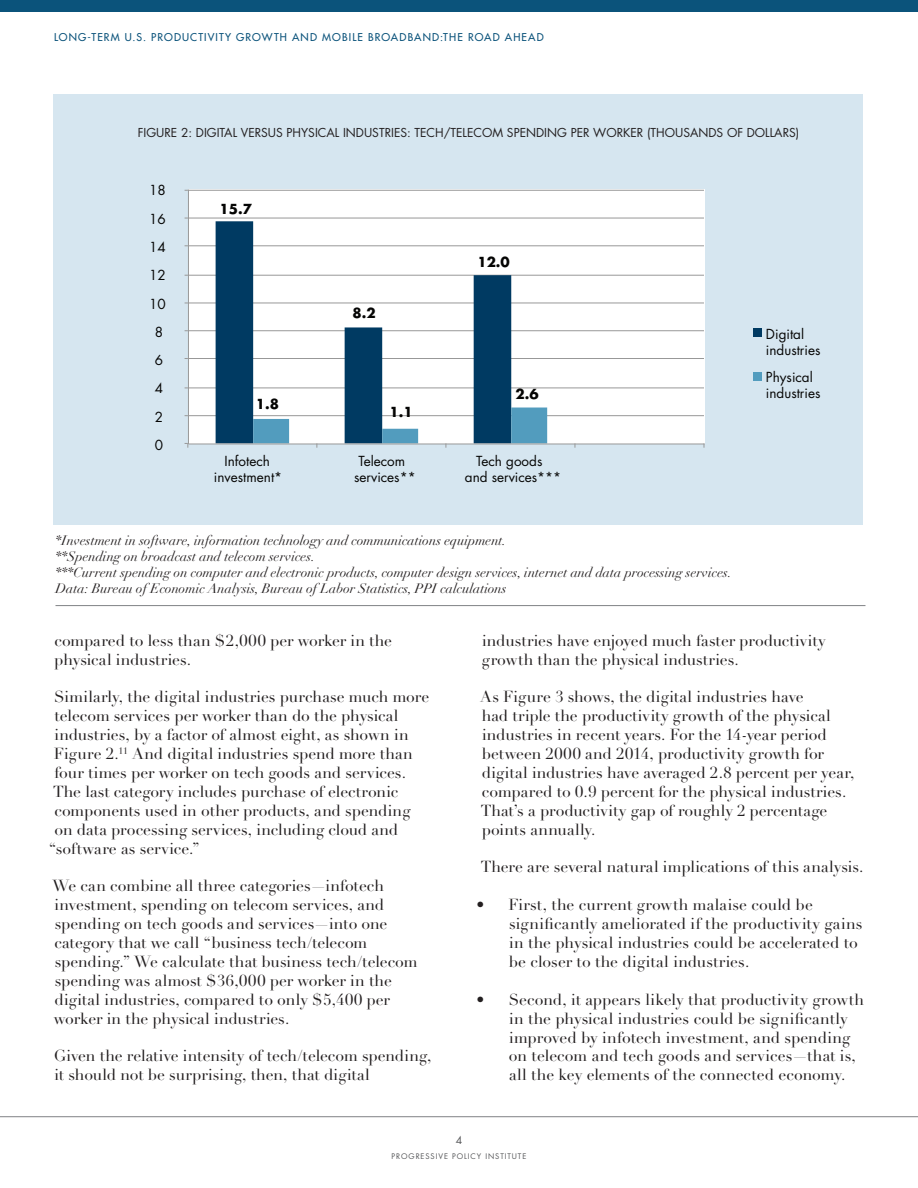
<style>
.page{position:relative;width:918px;height:1188px;background:#fff}
.page>*{position:absolute;margin:0;border:0;box-sizing:border-box;transform-origin:0 0}
.t1{font:15.75px/18.9px "Didot LH";color:#231f20}
.t2{font:italic 13.5px/16.2px "Didot LH";color:#231f20}
.t3{font:13.5px/16.2px "Futura";color:#050504;text-align:center}
.t4{font:700 13.5px "Futura";color:#050504}
.t5{font:12px "Futura";color:#231f20}
.t6{font:10.5px "Futura";letter-spacing:.11em;color:#0b537b}
.t7{font:10.5px "Futura";color:#57585a}
.t8{font:7.5px "Futura";letter-spacing:.12em;color:#57585a}
</style>
<div class="page">
<hr style="left:0;top:1116px;width:918px;height:1px;background:#808285">
<div style="left:0;top:0;width:918px;height:12px;background:#0b537b"></div>
<hr style="left:56px;top:605px;width:810px;height:1px;background:#808285">
<div style="left:53px;top:94px;width:810px;height:430px;background:#d6e6f0"></div>
<div style="left:188px;top:190px;width:517px;height:254px;background:#fff"></div>
<hr style="left:188px;top:415px;width:516px;height:1px;background:#989898">
<hr style="left:188px;top:388px;width:516px;height:1px;background:#989898">
<hr style="left:188px;top:358px;width:516px;height:1px;background:#989898">
<hr style="left:188px;top:330px;width:516px;height:1px;background:#989898">
<hr style="left:188px;top:303px;width:516px;height:1px;background:#989898">
<hr style="left:188px;top:275px;width:516px;height:1px;background:#989898">
<hr style="left:188px;top:245px;width:516px;height:1px;background:#989898">
<hr style="left:188px;top:218px;width:516px;height:1px;background:#989898">
<hr style="left:188px;top:190px;width:516px;height:1px;background:#989898">
<svg style="left:216px;top:221px;width:295px;height:222px"></svg>
<hr style="left:188px;top:190px;width:1px;height:254px;background:#989898">
<hr style="left:188px;top:444px;width:517px;height:1px;background:#989898">
<svg style="left:253px;top:408px;width:294px;height:40px"></svg>
<div style="left:754px;top:329px;width:8px;height:8px;background:#003a62"></div>
<div style="left:754px;top:373px;width:8px;height:8px;background:#529cbe"></div>
<p class="t6" style="left:54px;top:31px;width:491px">LONG-TERM U.S. PRODUCTIVITY GROWTH AND MOBILE BROADBAND:THE ROAD AHEAD</p>
<p class="t5" style="left:138px;top:124px;width:663px">FIGURE 2: DIGITAL VERSUS PHYSICAL INDUSTRIES: TECH/TELECOM SPENDING PER WORKER (THOUSANDS OF DOLLARS)</p>
<p class="t3" style="left:149px;top:182px;width:18px">18</p>
<p class="t3" style="left:149px;top:210px;width:18px">16</p>
<p class="t3" style="left:149px;top:239px;width:18px">14</p>
<p class="t3" style="left:149px;top:267px;width:18px">12</p>
<p class="t3" style="left:149px;top:295px;width:18px">10</p>
<p class="t3" style="left:155px;top:324px;width:10px">8</p>
<p class="t3" style="left:155px;top:352px;width:10px">6</p>
<p class="t3" style="left:155px;top:380px;width:10px">4</p>
<p class="t3" style="left:155px;top:408px;width:10px">2</p>
<p class="t3" style="left:155px;top:437px;width:10px">0</p>
<p class="t4" style="left:220px;top:199px;width:34px">15.7</p>
<p class="t4" style="left:256px;top:395px;width:25px">1.8</p>
<p class="t4" style="left:353px;top:304px;width:25px">8.2</p>
<p class="t4" style="left:389px;top:402px;width:25px">1.1</p>
<p class="t4" style="left:477px;top:252px;width:34px">12.0</p>
<p class="t4" style="left:516px;top:384px;width:25px">2.6</p>
<p class="t3" style="left:214px;top:453px;width:70px">Infotech investment*</p>
<p class="t3" style="left:354px;top:453px;width:63px">Telecom services**</p>
<p class="t3" style="left:465px;top:453px;width:98px">Tech goods<br>and services***</p>
<p class="t2" style="left:56px;top:532px;width:678px">*Investment in software, information technology and communications equipment.<br>**Spending on broadcast and telecom services.<br>***Current spending on computer and electronic products, computer design services, internet and data processing services.<br>Data: Bureau of Economic Analysis, Bureau of Labor Statistics, PPI calculations</p>
<p class="t3" style="left:766px;top:325px;width:56px;text-align:left">Digital industries</p>
<p class="t3" style="left:766px;top:368px;width:56px;text-align:left">Physical industries</p>
<p class="t1" style="left:54px;top:631px;width:339px">compared to less than $2,000 per worker in the physical industries.</p>
<p class="t1" style="left:54px;top:688px;width:377px">Similarly, the digital industries purchase much more</p>
<p class="t1" style="left:54px;top:707px;width:346px">telecom services per worker than do the physical</p>
<p class="t1" style="left:55px;top:726px;width:356px">industries, by a factor of almost eight, as shown in</p>
<p class="t1" style="left:54px;top:745px;width:361px">Figure 2.<sup>11</sup> And digital industries spend more than</p>
<p class="t1" style="left:55px;top:763px;width:353px">four times per worker on tech goods and services.</p>
<p class="t1" style="left:53px;top:782px;width:347px">The last category includes purchase of electronic</p>
<p class="t1" style="left:54px;top:801px;width:358px">components used in other products, and spending</p>
<p class="t1" style="left:54px;top:820px;width:345px">on data processing services, including cloud and</p>
<p class="t1" style="left:49px;top:839px;width:152px">“software as service.”</p>
<p class="t1" style="left:53px;top:877px;width:366px">We can combine all three categories—infotech investment, spending on telecom services, and spending on tech goods and services—into one category that we call “business tech/telecom spending.” We calculate that business tech/telecom spending was almost $36,000 per worker in the digital industries, compared to only $5,400 per worker in the physical industries.</p>
<p class="t1" style="left:54px;top:1047px;width:379px">Given the relative intensity of tech/telecom spending, it should not be surprising, then, that digital</p>
<p class="t1" style="left:482px;top:631px;width:345px">industries have enjoyed much faster productivity growth than the physical industries.</p>
<p class="t1" style="left:480px;top:688px;width:376px">As Figure 3 shows, the digital industries have<br>had triple the productivity growth of the physical industries in recent years. For the 14-year period between 2000 and 2014, productivity growth for digital industries have averaged 2.8 percent per year, compared to 0.9 percent for the physical industries.<br>That’s a productivity gap of roughly 2 percentage points annually.</p>
<p class="t1" style="left:481px;top:858px;width:384px">There are several natural implications of this analysis.</p>
<p class="t1" style="left:509px;top:896px;width:355px;text-indent:-32px">• First, the current growth malaise could be significantly ameliorated if the productivity gains in the physical industries could be accelerated to be closer to the digital industries.</p>
<p class="t1" style="left:509px;top:990px;width:357px;text-indent:-32px">• Second, it appears likely that productivity growth in the physical industries could be significantly improved by infotech investment, and spending on telecom and tech goods and services—that is, all the key elements of the connected economy.</p>
<p class="t7" style="left:456px;top:1133px;width:8px">4</p>
<p class="t8" style="left:392px;top:1151px;width:136px">Progressive Policy Inst itute</p>
</div>
